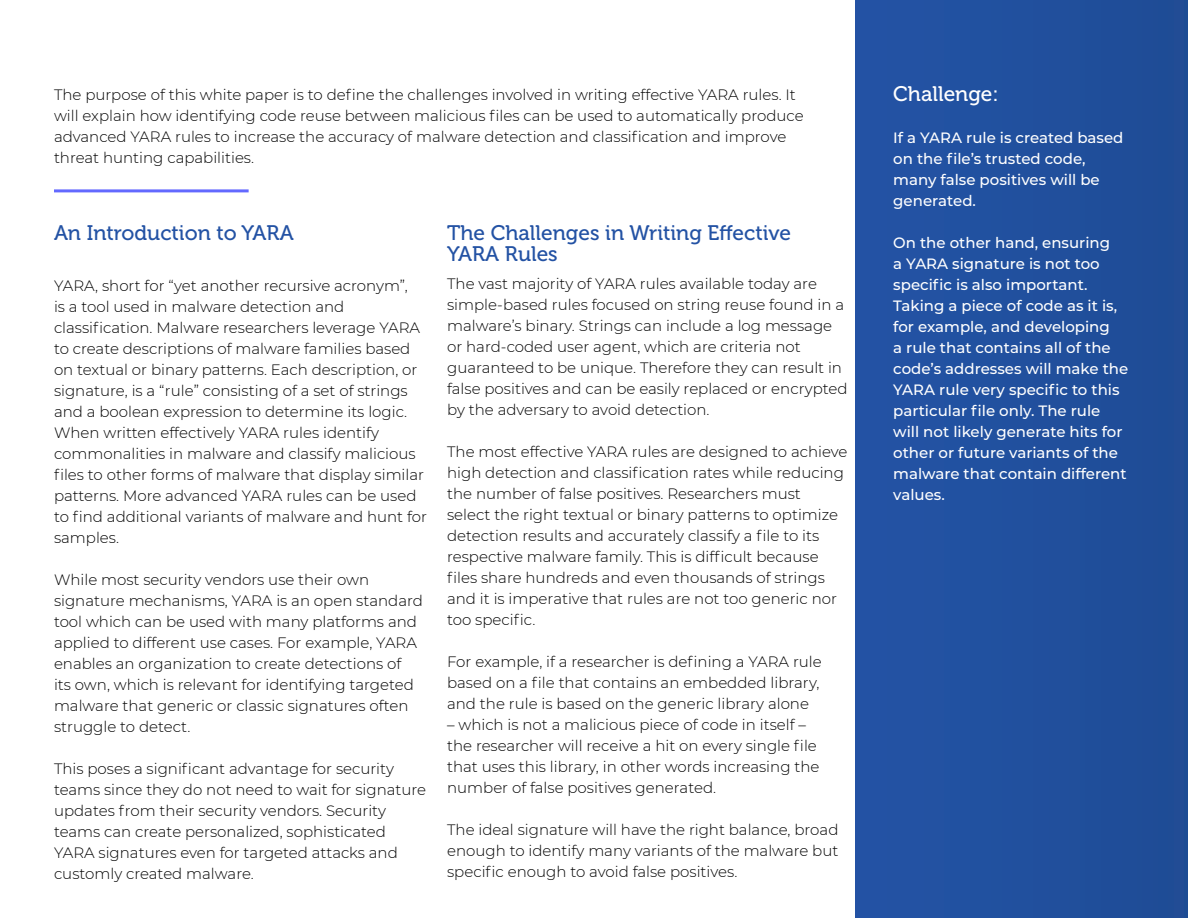
<style>
.page{position:relative;width:1188px;height:918px;background:#fff}
.page>*{position:absolute;margin:0;border:0;box-sizing:border-box;transform-origin:0 0}
.t1{font:21px "Museo 500";color:#2352a4}
.t2{font:21px "Museo 500";color:#fff}
.t3{font:300 15px/21px "Montserrat";color:#000}
.t4{font:500 15px/21px "Montserrat";color:#fff}
</style>
<div class="page">
<div style="left:855px;top:0;width:333px;height:918px;background:#21509e"></div>
<hr style="left:54px;top:189px;width:195px;height:3px;background:#6369ff">
<p class="t3" style="left:54px;top:84px;width:751px">The purpose of this white paper is to define the challenges involved in writing effective YARA rules It. will explain how identifying code reuse between malicious files can be used to automatically produce advanced YARA rules to increase the accuracy of malware detection and classification and improve threat hunting capabilities.</p>
<p class="t2" style="left:893px;top:82px;width:107px">Challenge:</p>
<p class="t4" style="left:893px;top:127px;width:232px">If a YARA rule is created based on the file s’ trusted code, many false positives will be generated.</p>
<p class="t4" style="left:893px;top:232px;width:237px">On the other hand, ensuring<br>a YARA signature is not too specific is also important.<br>Taking a piece of code as it is, for example, and developing<br>a rule that contains all of the code s’ addresses will make the<br>YARA rule very specific to this particular file only. The rule will not likely generate hits for other or future variants of the malware that contain different values.</p>
<p class="t1" style="left:447px;top:221px;width:345px">The Challenges in Writing Effective</p>
<p class="t1" style="left:447px;top:242px;width:112px">YARA Rules</p>
<p class="t3" style="left:447px;top:273px;width:402px">The vast majority of YARA rules available today are simple-based rules focused on string reuse found in a malware s’ binary. Strings can include a log message or hard-coded user agent, which are criteria not guaranteed to be unique. Therefore they can result in false positives and can be easily replaced or encrypted by the adversary to avoid detection.</p>
<p class="t3" style="left:447px;top:441px;width:402px">The most effective YARA rules are designed to achieve high detection and classification rates while reducing the number of false positives. Researchers must select the right textual or binary patterns to optimize detection results and accurately classify a file to its respective malware family. This is difficult because files share hundreds and even thousands of strings and it is imperative that rules are not too generic nor too specific.</p>
<p class="t3" style="left:447px;top:651px;width:376px">For example aif, researcher is defining a YARA rule based on a file that contains an embedded library, and the rule is based on the generic library alone</p>
<p class="t3" style="left:447px;top:714px;width:374px">– which is not a malicious piece of code in itself – the researcher will receive a hit on every single file that uses this library in, other words increasing the number of false positives generated.</p>
<p class="t3" style="left:447px;top:819px;width:393px;text-align:justify">The ideal signature will have the right balance, broad enough to identify many variants of the malware but specific enough to avoid false positives.</p>
<p class="t1" style="left:54px;top:221px;width:241px">An Introduction to YARA</p>
<p class="t3" style="left:54px;top:274px;width:375px">YARA, short for “yet another recursive acronym ,“<br>is a tool used in malware detection and classification. Malware researchers leverage YARA to create descriptions of malware families based on textual or binary patterns. Each description, or signature is, a “rule” consisting of a set of strings and a boolean expression to determine its logic.<br>When written effectively YARA rules identify commonalities in malware and classify malicious files to other forms of malware that display similar patterns. More advanced YARA rules can be used to find additional variants of malware and hunt for samples.</p>
<p class="t3" style="left:54px;top:568px;width:371px">While most security vendors use their own signature mechanisms, YARA is an open standard tool which can be used with many platforms and applied to different use cases. For example, YARA enables an organization to create detections of<br>its own, which is relevant for identifying targeted malware that generic or classic signatures often struggle to detect.</p>
<p class="t3" style="left:54px;top:757px;width:374px">This poses a significant advantage for security teams since they do not need to wait for signature updates from their security vendors. Security teams can create personalized, sophisticated YARA signatures even for targeted attacks and customly created malware.</p>
</div>
